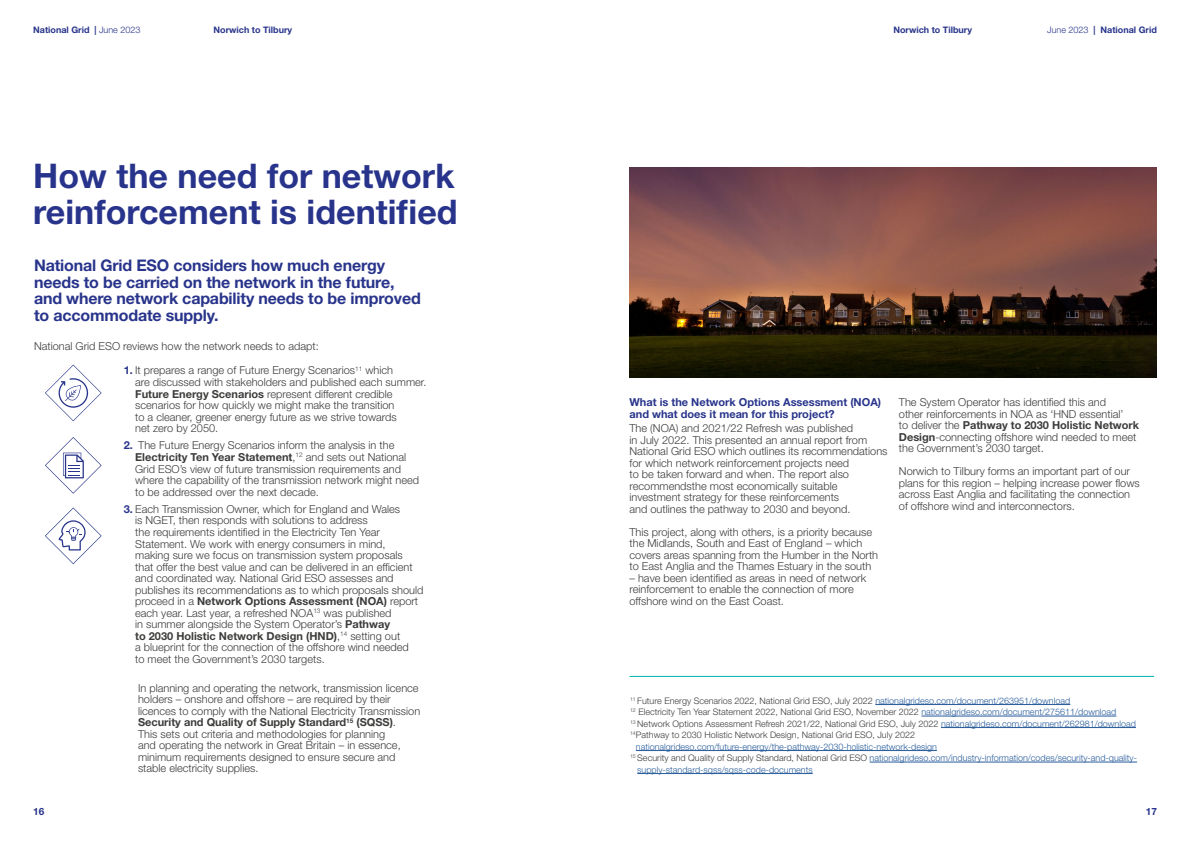
<style>
.page{position:relative;width:1191px;height:842px;background:#fff}
.page>*{position:absolute;margin:0;border:0;box-sizing:border-box;transform-origin:0 0}
.t1{font:700 34px/35.7px "Helvetica Neue LT Std";color:#28348b}
.t2{font:700 16px/16.8px "Helvetica Neue LT Std";letter-spacing:-.01em;color:#28348b}
.t3{font:300 11px/11.5px "Helvetica Neue LT Std";color:#3c3c3b}
.t4{font:700 11px/11.5px "Helvetica Neue LT Std";color:#28348b}
.t5{font:700 10px "Helvetica Neue LT Std";color:#28348b}
.t6{font:300 9px "Helvetica Neue LT Std";color:#3c3c3b}
.t7{font:300 9px "Helvetica Neue LT Std";color:#275b9b}
.t8{font:700 9px "Helvetica Neue LT Std";color:#28348b}
.s1{font-weight:300}
.s2{font-weight:700;color:#28348b}
.s3{font-weight:700}
.s4{color:#275b9b}
.s5{color:#3c3c3b}
</style>
<div class="page">
<svg style="left:45px;top:365px;width:57px;height:56px"></svg>
<svg style="left:45px;top:437px;width:57px;height:57px"></svg>
<svg style="left:45px;top:507px;width:57px;height:57px"></svg>
<img style="left:629px;top:167px;width:528px;height:211px">
<hr style="left:875px;top:704px;width:195px;height:1px;background:#275b9b">
<hr style="left:921px;top:716px;width:195px;height:1px;background:#275b9b">
<hr style="left:941px;top:727px;width:195px;height:1px;background:#275b9b">
<hr style="left:636px;top:750px;width:301px;height:1px;background:#275b9b">
<hr style="left:869px;top:762px;width:268px;height:1px;background:#275b9b">
<hr style="left:637px;top:773px;width:175px;height:1px;background:#275b9b">
<hr style="left:629px;top:676px;width:525px;height:1px;background:#00b0ad">
<p class="t8" style="left:33px;top:25px;width:109px">National Grid | <span class="s1">June 2023</span></p>
<p class="t8" style="left:214px;top:25px;width:80px">Norwich to Tilbury</p>
<p class="t8" style="left:893px;top:25px;width:80px">Norwich to Tilbury</p>
<p class="t8" style="left:1047px;top:25px;width:111px"><span class="s1">June 2023</span> | National Grid</p>
<h1 class="t1" style="left:33px;top:158px;width:426px">How the need for network reinforcement is identified</h1>
<h2 class="t2" style="left:34px;top:256px;width:388px">National Grid ESO considers how much energy needs to be carried on the network in the future, and where network capability needs to be improved to accommodate supply.</h2>
<p class="t3" style="left:34px;top:340px;width:286px">National Grid ESO reviews how the network needs to adapt:</p>
<p class="t3" style="left:135px;top:364px;width:293px;text-indent:-11px"><span class="s2">1.</span> It prepares a range of Future Energy Scenarios<sup>11</sup> which<br>are discussed with stakeholders and published each summer.<br><span class="s3">Future Energy Scenarios</span> represent different credible scenarios for how quickly we might make the transition<br>to a cleaner, greener energy future as we strive towards<br>net zero by 2050.</p>
<p class="t3" style="left:135px;top:439px;width:285px;text-indent:-11px"><span class="s2">2.</span> The Future Energy Scenarios inform the analysis in the <span class="s3">Electricity Ten Year Statement</span>,<sup>12</sup> and sets out National Grid ESO’s view of future transmission requirements and where the capability of the transmission network might need to be addressed over the next decade.</p>
<p class="t3" style="left:135px;top:503px;width:290px;text-indent:-11px"><span class="s2">3.</span> Each Transmission Owner, which for England and Wales<br>is NGET, then responds with solutions to address<br>the requirements identified in the Electricity Ten Year Statement. We work with energy consumers in mind,<br>making sure we focus on transmission system proposals that offer the best value and can be delivered in an efficient and coordinated way. National Grid ESO assesses and publishes its recommendations as to which proposals should proceed in a <span class="s3">Network Options Assessment (NOA)</span> report each year. Last year, a refreshed NOA<sup>13</sup> was published<br>in summer alongside the System Operator’s <span class="s3">Pathway<br>to 2030 Holistic Network Design (HND)</span>,<sup>14</sup> setting out<br>a blueprint for the connection of the offshore wind needed<br>to meet the Government’s 2030 targets.</p>
<p class="t3" style="left:138px;top:682px;width:284px">In planning and operating the network, transmission licence holders – onshore and offshore – are required by their licences to comply with the National Electricity Transmission <span class="s3">Security and Quality of Supply Standard</span><sup>15</sup> <span class="s3">(SQSS)</span>.<br>This sets out criteria and methodologies for planning<br>and operating the network in Great Britain – in essence, minimum requirements designed to ensure secure and stable electricity supplies.</p>
<p class="t4" style="left:629px;top:396px;width:253px">What is the Network Options Assessment (NOA) and what does it mean for this project?</p>
<p class="t3" style="left:629px;top:422px;width:259px">The (NOA) and 2021/22 Refresh was published<br>in July 2022. This presented an annual report from National Grid ESO which outlines its recommendations for which network reinforcement projects need<br>to be taken forward and when. The report also recommendsthe most economically suitable investment strategy for these reinforcements<br>and outlines the pathway to 2030 and beyond.</p>
<p class="t3" style="left:629px;top:526px;width:250px">This project, along with others, is a priority because the Midlands, South and East of England – which covers areas spanning from the Humber in the North to East Anglia and the Thames Estuary in the south</p>
<p class="t3" style="left:629px;top:572px;width:238px">– have been identified as areas in need of network reinforcement to enable the connection of more offshore wind on the East Coast.</p>
<p class="t3" style="left:899px;top:396px;width:242px">The System Operator has identified this and<br>other reinforcements in NOA as ‘HND essential’<br>to deliver the <span class="s3">Pathway to 2030 Holistic Network Design</span>-connecting offshore wind needed to meet the Government’s 2030 target.</p>
<p class="t3" style="left:899px;top:465px;width:242px">Norwich to Tilbury forms an important part of our plans for this region – helping increase power flows across East Anglia and facilitating the connection of offshore wind and interconnectors.</p>
<p class="t6" style="left:630px;top:695px;width:442px"><sup>11</sup> Future Energy Scenarios 2022, National Grid ESO, July 2022 <span class="s4">nationalgrideso.com/document/263951/download</span></p>
<p class="t6" style="left:630px;top:706px;width:488px"><sup>12</sup> Electricity Ten Year Statement 2022, National Grid ESO, November 2022 <span class="s4">nationalgrideso.com/document/275611/download</span></p>
<p class="t6" style="left:630px;top:718px;width:507px"><sup>13</sup> Network Options Assessment Refresh 2021/22, National Grid ESO, July 2022 <span class="s4">nationalgrideso.com/document/262981/download</span></p>
<p class="t6" style="left:630px;top:729px;width:286px"><sup>14</sup>Pathway to 2030 Holistic Network Design, National Grid ESO, July 2022</p>
<p class="t7" style="left:636px;top:741px;width:302px">nationalgrideso.com/future-energy/the-pathway-2030-holistic-network-design</p>
<p class="t7" style="left:630px;top:752px;width:508px"><sup>15</sup> <span class="s5">Security and Quality of Supply Standard, National Grid ESO</span> nationalgrideso.com/industry-information/codes/security-and-quality-</p>
<p class="t7" style="left:637px;top:764px;width:177px">supply-standard-sqss/sqss-code-documents</p>
<p class="t5" style="left:33px;top:805px;width:13px">16</p>
<p class="t5" style="left:1145px;top:805px;width:13px">17</p>
</div>
